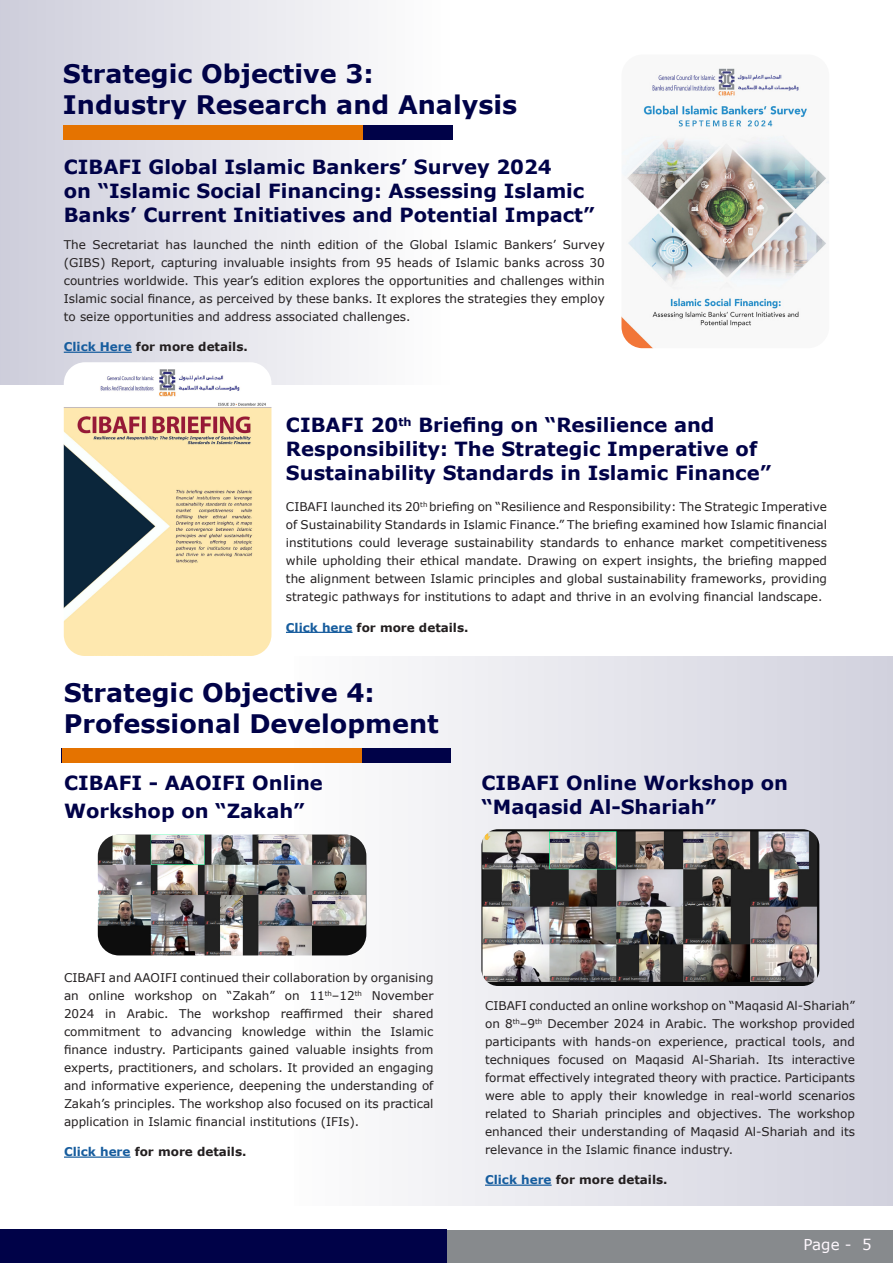
<style>
.page{position:relative;width:893px;height:1263px;background:#fff}
.page>*{position:absolute;margin:0;border:0;box-sizing:border-box;transform-origin:0 0}
.t1{font:700 25.5px "Verdana";color:#000248}
.t2{font:700 19.5px/24px "Verdana";color:#000248}
.t3{font:15px "Verdana";color:#fff9ff}
.t4{font:12px/18px "Verdana";color:#231f20}
.t5{font:700 12px "Verdana";color:#231f20}
.t6{font:700 11.4px "Verdana";color:#000248}
.t7{font:7.05px "Verdana";color:#231f20}
.s1{color:#175d9e}
.s2{font-size:12px}
</style>
<div class="page">
<div style="left:440px;top:1229px;width:453px;height:34px;background:#878a8d"></div>
<div style="left:0;top:1229px;width:446px;height:34px;background:#000248"></div>
<div style="left:294px;top:656px;width:599px;height:549px;background:linear-gradient(to right,#fcfcfc,#d1d1de)"></div>
<div style="left:0;top:0;width:455px;height:385px;background:linear-gradient(to right,#cecedb,#fffffe)"></div>
<div style="left:62px;top:748px;width:389px;height:14px;background:#000248"></div>
<div style="left:62px;top:748px;width:300px;height:14px;background:#e57300"></div>
<hr style="left:64px;top:1156px;width:67px;height:2px;background:#175d9e">
<hr style="left:485px;top:1184px;width:67px;height:2px;background:#175d9e">
<hr style="left:64px;top:352px;width:68px;height:1px;background:#175d9e">
<div style="left:63px;top:125px;width:389px;height:14px;background:#000248"></div>
<div style="left:63px;top:125px;width:300px;height:15px;background:#e57300"></div>
<img style="left:621px;top:68px;width:208px;height:280px">
<hr style="left:286px;top:632px;width:66px;height:1px;background:#175d9e">
<img style="left:64px;top:362px;width:207px;height:294px">
<img style="left:98px;top:834px;width:268px;height:121px">
<img style="left:481px;top:829px;width:338px;height:157px">
<p class="t1" style="left:63px;top:56px;width:312px">Strategic Objective 3:</p>
<p class="t1" style="left:63px;top:86px;width:456px">Industry Research and Analysis</p>
<p class="t2" style="left:64px;top:155px;width:532px">CIBAFI Global Islamic Bankers’ Survey 2024<br>on “Islamic Social Financing: Assessing Islamic<br>Banks’ Current Initiatives and Potential Impact“</p>
<p class="t4" style="left:563px;top:235px;width:44px">Survey</p>
<p class="t4" style="left:365px;top:235px;width:13px">of</p>
<p class="t4" style="left:64px;top:235px;width:24px">The</p>
<p class="t4" style="left:166px;top:235px;width:23px">has</p>
<p class="t4" style="left:193px;top:235px;width:56px">launched</p>
<p class="t4" style="left:254px;top:235px;width:21px">the</p>
<p class="t4" style="left:280px;top:235px;width:32px">ninth</p>
<p class="t4" style="left:318px;top:235px;width:42px">edition</p>
<p class="t4" style="left:384px;top:235px;width:21px">the</p>
<p class="t4" style="left:410px;top:235px;width:39px">Global</p>
<p class="t4" style="left:454px;top:235px;width:45px">Islamic</p>
<p class="t4" style="left:504px;top:235px;width:53px">Bankers’</p>
<p class="t4" style="left:93px;top:235px;width:68px">Secretariat</p>
<p class="t4" style="left:342px;top:253px;width:30px">from</p>
<p class="t4" style="left:438px;top:253px;width:13px">of</p>
<p class="t4" style="left:64px;top:253px;width:543px">(GIBS)<br>countries worldwide. This year s’ edition explores the opportunities and challenges within Islamic social finance, as perceived by these banks. It explores the strategies they employ to seize opportunities and address associated challenges.</p>
<p class="t5" style="left:64px;top:339px;width:186px"><span class="s1">Click Here</span> for more details.</p>
<p class="t4" style="left:223px;top:253px;width:62px">invaluable</p>
<p class="t4" style="left:290px;top:253px;width:48px">insights</p>
<p class="t4" style="left:397px;top:253px;width:37px">heads</p>
<p class="t4" style="left:456px;top:253px;width:45px">Islamic</p>
<p class="t4" style="left:504px;top:253px;width:37px">banks</p>
<p class="t4" style="left:376px;top:253px;width:17px">95</p>
<p class="t4" style="left:590px;top:253px;width:17px">30</p>
<p class="t4" style="left:161px;top:253px;width:58px">capturing</p>
<p class="t4" style="left:111px;top:253px;width:46px">Report,</p>
<p class="t4" style="left:546px;top:253px;width:40px">across</p>
<p class="t6" style="left:398px;top:413px;width:15px">th</p>
<p class="t2" style="left:418px;top:412px;width:298px">Briefing on “Resilience and</p>
<p class="t2" style="left:286px;top:412px;width:487px">CIBAFI 20<br>Responsibility: The Strategic Imperative of<br>Sustainability Standards in Islamic Finance“</p>
<p class="t4" style="left:429px;top:497px;width:399px">briefing on “Resilience and Responsibility: The Strategic Imperative</p>
<p class="t7" style="left:420px;top:499px;width:9px">th</p>
<p class="t4" style="left:286px;top:497px;width:136px">CIBAFI launched its 20</p>
<p class="t4" style="left:286px;top:515px;width:543px">of Sustainability Standards in Islamic Finance.” The briefing examined how Islamic financial</p>
<p class="t4" style="left:730px;top:533px;width:99px">competitiveness</p>
<p class="t4" style="left:359px;top:533px;width:33px">could</p>
<p class="t4" style="left:397px;top:533px;width:53px">leverage</p>
<p class="t4" style="left:455px;top:533px;width:81px">sustainability</p>
<p class="t4" style="left:540px;top:533px;width:61px">standards</p>
<p class="t4" style="left:624px;top:533px;width:52px">enhance</p>
<p class="t4" style="left:681px;top:533px;width:44px">market</p>
<p class="t4" style="left:286px;top:533px;width:543px">institutions<br>while upholding their ethical mandate. Drawing on expert insights, the briefing mapped the alignment between Islamic principles and global sustainability frameworks, providing strategic pathways for institutions to adapt and thrive in an evolving financial landscape.</p>
<p class="t5" style="left:286px;top:619px;width:184px"><span class="s1">Click here</span> for more details.</p>
<p class="t4" style="left:606px;top:533px;width:14px">to</p>
<p class="t1" style="left:64px;top:675px;width:312px">Strategic Objective 4:</p>
<p class="t1" style="left:64px;top:706px;width:377px">Professional Development</p>
<p class="t2" style="left:64px;top:768px;width:260px;line-height:28.5px">CIBAFI - AAOIFI Online<br>Workshop on “Zakah“</p>
<p class="t2" style="left:481px;top:770px;width:308px">CIBAFI Online Workshop on “Maqasid Al-Shariah“</p>
<p class="t4" style="left:64px;top:968px;width:371px;text-align:right">CIBAFI and AAOIFI continued their collaboration by organising<br>November</p>
<p class="t7" style="left:325px;top:988px;width:16px"><span class="s2">–</span>t h</p>
<p class="t7" style="left:355px;top:988px;width:9px">th</p>
<p class="t4" style="left:89px;top:986px;width:38px">online</p>
<p class="t4" style="left:135px;top:986px;width:59px">workshop</p>
<p class="t4" style="left:227px;top:986px;width:50px">“Zakah”</p>
<p class="t4" style="left:340px;top:986px;width:17px">12</p>
<p class="t4" style="left:309px;top:986px;width:17px">11</p>
<p class="t4" style="left:64px;top:986px;width:16px">an</p>
<p class="t4" style="left:202px;top:986px;width:16px">on</p>
<p class="t4" style="left:285px;top:986px;width:16px">on</p>
<p class="t4" style="left:64px;top:1004px;width:32px">2024</p>
<p class="t4" style="left:105px;top:1004px;width:12px">in</p>
<p class="t4" style="left:127px;top:1004px;width:43px">Arabic.</p>
<p class="t4" style="left:179px;top:1004px;width:24px">The</p>
<p class="t4" style="left:212px;top:1004px;width:59px">workshop</p>
<p class="t4" style="left:281px;top:1004px;width:64px">reaffirmed</p>
<p class="t4" style="left:354px;top:1004px;width:29px">their</p>
<p class="t4" style="left:393px;top:1004px;width:42px">shared</p>
<p class="t4" style="left:64px;top:1022px;width:78px">commitment</p>
<p class="t4" style="left:150px;top:1022px;width:14px">to</p>
<p class="t4" style="left:171px;top:1022px;width:62px">advancing</p>
<p class="t4" style="left:242px;top:1022px;width:66px">knowledge</p>
<p class="t4" style="left:316px;top:1022px;width:38px">within</p>
<p class="t4" style="left:361px;top:1022px;width:21px">the</p>
<p class="t4" style="left:390px;top:1022px;width:45px">Islamic</p>
<p class="t4" style="left:64px;top:1040px;width:371px">finance<br>experts, practitioners, and scholars. It provided an engaging and informative experience, deepening the understanding of Zakah s’ principles. The workshop also focused on its practical application in Islamic financial institutions (IFIs .(</p>
<p class="t5" style="left:64px;top:1143px;width:184px"><span class="s1">Click here</span> for more details.</p>
<p class="t4" style="left:405px;top:1040px;width:30px">from</p>
<p class="t4" style="left:114px;top:1040px;width:54px">industry.</p>
<p class="t4" style="left:249px;top:1040px;width:42px">gained</p>
<p class="t4" style="left:296px;top:1040px;width:52px">valuable</p>
<p class="t4" style="left:352px;top:1040px;width:48px">insights</p>
<p class="t4" style="left:173px;top:1040px;width:72px">Participants</p>
<p class="t4" style="left:485px;top:996px;width:371px;text-align:right">CIBAFI conducted an online workshop on “Maqasid Al-Shariah“<br>December 2024 in Arabic. The workshop provided</p>
<p class="t7" style="left:513px;top:1016px;width:16px"><span class="s2">–</span>t h</p>
<p class="t7" style="left:535px;top:1016px;width:9px">th</p>
<p class="t4" style="left:485px;top:1014px;width:29px">on 8</p>
<p class="t4" style="left:527px;top:1014px;width:9px">9</p>
<p class="t4" style="left:563px;top:1032px;width:27px">with</p>
<p class="t4" style="left:485px;top:1032px;width:72px">participants</p>
<p class="t4" style="left:595px;top:1032px;width:58px">hands-on</p>
<p class="t4" style="left:658px;top:1032px;width:71px">experience,</p>
<p class="t4" style="left:735px;top:1032px;width:52px">practical</p>
<p class="t4" style="left:793px;top:1032px;width:35px">tools,</p>
<p class="t4" style="left:833px;top:1032px;width:24px">and</p>
<p class="t4" style="left:558px;top:1050px;width:48px">focused</p>
<p class="t4" style="left:485px;top:1050px;width:67px">techniques</p>
<p class="t4" style="left:485px;top:1068px;width:371px">format effectively integrated theory with practice. Participants</p>
<p class="t4" style="left:799px;top:1086px;width:58px">scenarios</p>
<p class="t4" style="left:635px;top:1050px;width:51px">Maqasid</p>
<p class="t4" style="left:692px;top:1050px;width:69px">Al-Shariah.</p>
<p class="t4" style="left:792px;top:1050px;width:65px">interactive</p>
<p class="t4" style="left:768px;top:1050px;width:18px">Its</p>
<p class="t4" style="left:612px;top:1050px;width:16px">on</p>
<p class="t4" style="left:521px;top:1086px;width:27px">able</p>
<p class="t4" style="left:570px;top:1086px;width:34px">apply</p>
<p class="t4" style="left:609px;top:1086px;width:29px">their</p>
<p class="t4" style="left:643px;top:1086px;width:66px">knowledge</p>
<p class="t4" style="left:731px;top:1086px;width:63px">real-world</p>
<p class="t4" style="left:714px;top:1086px;width:12px">in</p>
<p class="t4" style="left:552px;top:1086px;width:14px">to</p>
<p class="t4" style="left:485px;top:1086px;width:31px">were</p>
<p class="t4" style="left:485px;top:1104px;width:371px">related<br>enhanced their understanding of Maqasid Al-Shariah and its relevance in the Islamic finance industry.</p>
<p class="t5" style="left:485px;top:1171px;width:184px"><span class="s1">Click here</span> for more details.</p>
<p class="t4" style="left:552px;top:1104px;width:48px">Shariah</p>
<p class="t4" style="left:605px;top:1104px;width:59px">principles</p>
<p class="t4" style="left:668px;top:1104px;width:24px">and</p>
<p class="t4" style="left:697px;top:1104px;width:67px">objectives.</p>
<p class="t4" style="left:768px;top:1104px;width:24px">The</p>
<p class="t4" style="left:797px;top:1104px;width:59px">workshop</p>
<p class="t4" style="left:534px;top:1104px;width:14px">to</p>
<p class="t3" style="left:804px;top:1234px;width:50px">Page -</p>
<p class="t3" style="left:862px;top:1234px;width:11px">5</p>
</div>
